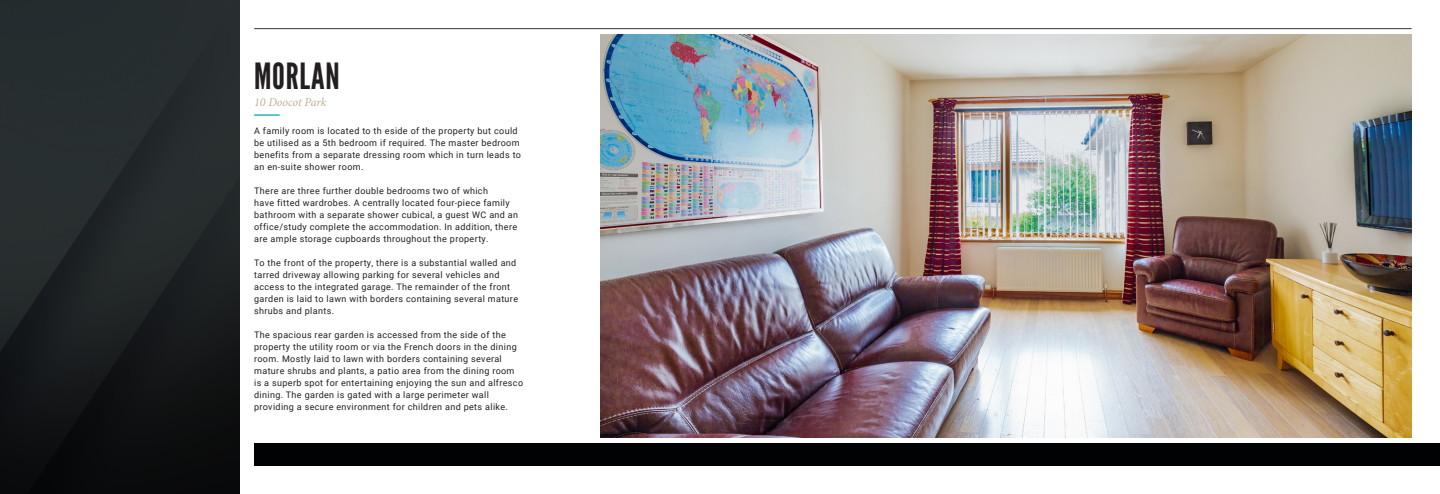
<style>
.page{position:relative;width:1440px;height:494px;background:#fff}
.page>*{position:absolute;margin:0;border:0;box-sizing:border-box;transform-origin:0 0}
.t1{font:36px "League Gothic";letter-spacing:.02em;color:#231f20}
.t2{font:italic 12px "Minion Pro";letter-spacing:-.005em;color:#c0b18f}
.t3{font:9px/12px "Roboto";letter-spacing:.04em;color:#231f20}
</style>
<div class="page">
<div style="left:254px;top:443px;width:1186px;height:22px;background:#010203"></div>
<hr style="left:254px;top:28px;width:1158px;height:1px;background:#231f20">
<hr style="left:254px;top:114px;width:26px;height:2px;background:#00aab4">
<img style="left:601px;top:35px;width:811px;height:402px">
<img style="left:0;top:0;width:240px;height:493px">
<h1 class="t1" style="left:254px;top:54px;width:87px">MORLAN</h1>
<h2 class="t2" style="left:254px;top:94px;width:74px">10 Doocot Park</h2>
<p class="t3" style="left:254px;top:124px;width:268px">A family room is located to th eside of the property but could be utilised as a 5th bedroom if required. The master bedroom benefits from a separate dressing room which in turn leads to an en-suite shower room.</p>
<p class="t3" style="left:254px;top:184px;width:266px">There are three further double bedrooms two of which<br>have fitted wardrobes. A centrally located four-piece family bathroom with a separate shower cubical, a guest WC and an office/study complete the accommodation. In addition, there are ample storage cupboards throughout the property.</p>
<p class="t3" style="left:254px;top:256px;width:265px">To the front of the property, there is a substantial walled and tarred driveway allowing parking for several vehicles and access to the integrated garage. The remainder of the front garden is laid to lawn with borders containing several mature shrubs and plants.</p>
<p class="t3" style="left:254px;top:328px;width:270px">The spacious rear garden is accessed from the side of the property the utility room or via the French doors in the dining room. Mostly laid to lawn with borders containing several mature shrubs and plants, a patio area from the dining room is a superb spot for entertaining enjoying the sun and alfresco dining. The garden is gated with a large perimeter wall providing a secure environment for children and pets alike.</p>
</div>
